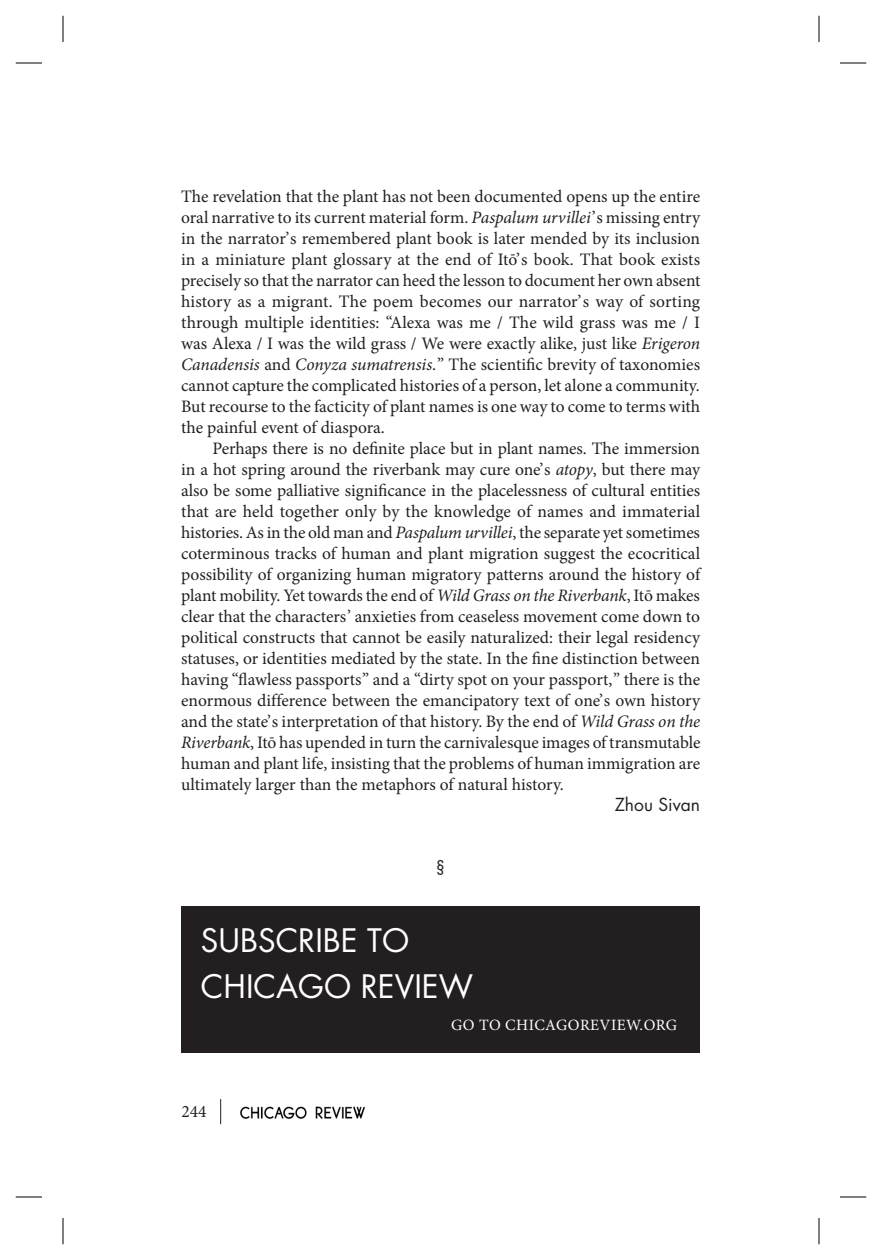
<style>
.page{position:relative;width:882px;height:1260px;background:#fff}
.page>*{position:absolute;margin:0;border:0;box-sizing:border-box;transform-origin:0 0}
.t1{font:31.5px/45.5px "Futura Std";color:#fff}
.t2{font:17.5px/21px "Minion Pro";letter-spacing:-.005em;color:#231f20;text-align:justify}
.t3{font:17.5px "Futura Std";color:#231f20}
.t4{font:15.75px "Minion Pro";letter-spacing:.03em;color:#fff}
.t5{font:15.75px "Futura Std";color:#231f20}
.s1{font-style:italic}
</style>
<div class="page">
<svg style="left:220px;top:1099px;width:1px;height:25px"></svg>
<img style="left:240px;top:1106px;width:126px;height:13px">
<div style="left:181px;top:906px;width:519px;height:146px;background:#231f20"></div>
<svg style="left:16px;top:63px;width:26px;height:1px"></svg>
<svg style="left:840px;top:63px;width:26px;height:1px"></svg>
<svg style="left:16px;top:1197px;width:26px;height:1px"></svg>
<svg style="left:840px;top:1197px;width:26px;height:1px"></svg>
<svg style="left:63px;top:16px;width:1px;height:26px"></svg>
<svg style="left:63px;top:1218px;width:1px;height:26px"></svg>
<svg style="left:819px;top:16px;width:1px;height:26px"></svg>
<svg style="left:819px;top:1218px;width:1px;height:26px"></svg>
<p class="t2" style="left:181px;top:186px;width:521px">The revelation that the plant has not been documented opens up the entire oral narrative to its current material form. <span class="s1">Paspalum urvillei</span>’s missing entry in the narrator’s remembered plant book is later mended by its inclusion in a miniature plant glossary at the end of Itō’s book. That book exists precisely so that the narrator can heed the lesson to document her own absent history as a migrant. The poem becomes our narrator’s way of sorting through multiple identities: “Alexa was me / The wild grass was me / I was Alexa / I was the wild grass / We were exactly alike, just like <span class="s1">Erigeron Canadensis</span> and <span class="s1">Conyza sumatrensis</span>.” The scientific brevity of taxonomies cannot capture the complicated histories of a person, let alone a community.<br>But recourse to the facticity of plant names is one way to come to terms with the painful event of diaspora.</p>
<p class="t2" style="left:181px;top:438px;width:521px;text-indent:32px">Perhaps there is no definite place but in plant names. The immersion in a hot spring around the riverbank may cure one’s <span class="s1">atopy</span>, but there may also be some palliative significance in the placelessness of cultural entities that are held together only by the knowledge of names and immaterial histories. As in the old man and <span class="s1">Paspalum urvillei</span>, the separate yet sometimes coterminous tracks of human and plant migration suggest the ecocritical possibility of organizing human migratory patterns around the history of plant mobility. Yet towards the end of <span class="s1">Wild Grass on the Riverbank</span>, Itō makes clear that the characters’ anxieties from ceaseless movement come down to political constructs that cannot be easily naturalized: their legal residency statuses, or identities mediated by the state. In the fine distinction between having “flawless passports” and a “dirty spot on your passport,” there is the enormous difference between the emancipatory text of one’s own history and the state’s interpretation of that history. By the end of <span class="s1">Wild Grass on the Riverbank</span>, Itō has upended in turn the carnivalesque images of transmutable human and plant life, insisting that the problems of human immigration are ultimately larger than the metaphors of natural history.</p>
<p class="t3" style="left:615px;top:793px;width:87px">ZHOU SIVAN</p>
<p class="t5" style="left:436px;top:856px;width:11px">§</p>
<h1 class="t1" style="left:201px;top:918px;width:274px">SUBSCRIBE TO<br>CH ICAGO REVIEW</h1>
<p class="t4" style="left:451px;top:1015px;width:66px">Goto chicago</p>
<p class="t4" style="left:580px;top:1015px;width:95px">review.o rg</p>
<p class="t2" style="left:181px;top:1101px;width:27px">244</p>
</div>
